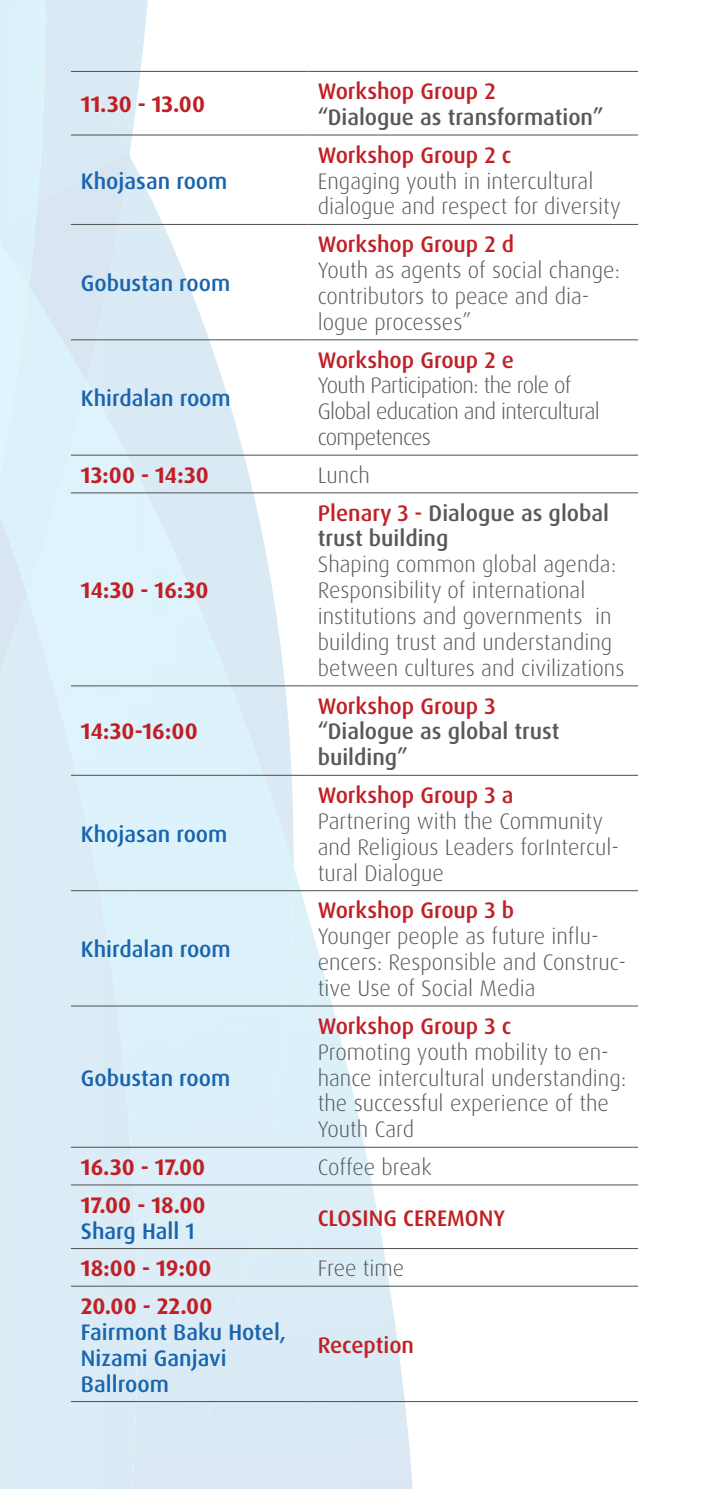
<style>
.page{position:relative;width:709px;height:1489px;background:#fff}
.page>*{position:absolute;margin:0;border:0;box-sizing:border-box;transform-origin:0 0}
.t1{font:300 22.5px/26px "Dax Pro";color:#57585a}
.t2{font:500 22.5px "Dax Pro";color:#c02025}
.t3{font:500 22.5px/26px "Dax Pro";color:#1864af}
.t4{font:500 22.5px/25.8px "Dax Pro";color:#57585a}
.t5{font:700 22.5px "Dax Pro";color:#c02025}
.t6{font:300 22.5px/25.8px "Dax Pro";letter-spacing:-.03em;color:#57585a}
.s1{color:#c02025}
</style>
<div class="page">
<img style="left:45px;top:0;width:105px;height:153px">
<div style="left:0;top:0;width:45px;height:233px;background:#dcf1fa"></div>
<img style="left:13px;top:0;width:32px;height:19px">
<div style="left:26px;top:380px;width:267px;height:1108px;background:#dcecf6"></div>
<img style="left:179px;top:866px;width:235px;height:622px">
<div style="left:0;top:233px;width:30px;height:272px;background:#dcf2fa"></div>
<hr style="left:71px;top:71px;width:237px;height:1px;background:#57585a">
<hr style="left:308px;top:71px;width:330px;height:1px;background:#57585a">
<hr style="left:71px;top:134px;width:237px;height:1px;background:#57585a">
<hr style="left:308px;top:134px;width:330px;height:1px;background:#57585a">
<hr style="left:71px;top:224px;width:237px;height:1px;background:#57585a">
<hr style="left:308px;top:224px;width:330px;height:1px;background:#57585a">
<hr style="left:71px;top:339px;width:237px;height:1px;background:#57585a">
<hr style="left:308px;top:339px;width:330px;height:1px;background:#57585a">
<hr style="left:71px;top:454px;width:237px;height:1px;background:#57585a">
<hr style="left:308px;top:454px;width:330px;height:1px;background:#57585a">
<hr style="left:71px;top:492px;width:237px;height:1px;background:#57585a">
<hr style="left:308px;top:492px;width:330px;height:1px;background:#57585a">
<hr style="left:71px;top:685px;width:237px;height:1px;background:#57585a">
<hr style="left:308px;top:685px;width:330px;height:1px;background:#57585a">
<hr style="left:71px;top:774px;width:237px;height:1px;background:#57585a">
<hr style="left:308px;top:774px;width:330px;height:1px;background:#57585a">
<hr style="left:71px;top:890px;width:237px;height:1px;background:#57585a">
<hr style="left:308px;top:890px;width:330px;height:1px;background:#57585a">
<hr style="left:71px;top:1005px;width:237px;height:1px;background:#57585a">
<hr style="left:308px;top:1005px;width:330px;height:1px;background:#57585a">
<hr style="left:71px;top:1146px;width:237px;height:1px;background:#57585a">
<hr style="left:308px;top:1146px;width:330px;height:1px;background:#57585a">
<hr style="left:71px;top:1184px;width:237px;height:1px;background:#57585a">
<hr style="left:308px;top:1184px;width:330px;height:1px;background:#57585a">
<hr style="left:71px;top:1247px;width:237px;height:1px;background:#57585a">
<hr style="left:308px;top:1247px;width:330px;height:1px;background:#57585a">
<hr style="left:71px;top:1285px;width:237px;height:1px;background:#57585a">
<hr style="left:308px;top:1285px;width:330px;height:1px;background:#57585a">
<hr style="left:71px;top:1400px;width:237px;height:1px;background:#57585a">
<hr style="left:308px;top:1400px;width:330px;height:1px;background:#57585a">
<p class="t5" style="left:81px;top:90px;width:126px">11.30 - 13.00</p>
<p class="t3" style="left:81px;top:168px;width:148px">Khojasan room</p>
<p class="t3" style="left:81px;top:270px;width:151px">Gobustan room</p>
<p class="t3" style="left:81px;top:385px;width:151px">Khirdalan room</p>
<p class="t2" style="left:318px;top:77px;width:179px">Workshop Group 2</p>
<p class="t4" style="left:318px;top:104px;width:287px">“Dialogue as transformation”</p>
<p class="t2" style="left:318px;top:140px;width:195px">Workshop Group 2 c</p>
<p class="t1" style="left:318px;top:168px;width:304px">Engaging youth in intercultural dialogue and respect for diversity</p>
<p class="t2" style="left:318px;top:230px;width:198px">Workshop Group 2 d</p>
<p class="t1" style="left:318px;top:257px;width:304px">Youth as agents of social change: contributors to peace and dia&shy;logue processes”</p>
<p class="t2" style="left:318px;top:345px;width:198px">Workshop Group 2 e</p>
<p class="t6" style="left:318px;top:373px;width:284px">Youth Participation: the role of<br>Global education and intercultural competences</p>
<p class="t5" style="left:81px;top:460px;width:129px">13:00 - 14:30</p>
<p class="t1" style="left:318px;top:462px;width:54px">Lunch</p>
<p class="t5" style="left:81px;top:576px;width:129px">14:30 - 16:30</p>
<p class="t5" style="left:81px;top:717px;width:118px">14:30-16:00</p>
<p class="t3" style="left:81px;top:821px;width:148px">Khojasan room</p>
<p class="t3" style="left:81px;top:936px;width:151px">Khirdalan room</p>
<p class="t3" style="left:81px;top:1064px;width:151px">Gobustan room</p>
<p class="t4" style="left:318px;top:500px;width:293px"><span class="s1">Plenary 3 -</span> Dialogue as global trust building</p>
<p class="t1" style="left:318px;top:551px;width:308px">Shaping common global agenda:<br>Responsibility of international institutions and governments in building trust and understanding between cultures and civilizations</p>
<p class="t2" style="left:318px;top:691px;width:179px">Workshop Group 3</p>
<p class="t4" style="left:318px;top:718px;width:243px">“Dialogue as global trust building”</p>
<p class="t2" style="left:318px;top:780px;width:197px">Workshop Group 3 a</p>
<p class="t1" style="left:318px;top:808px;width:303px">Partnering with the Community and Religious Leaders forIntercul&shy;tural Dialogue</p>
<p class="t2" style="left:318px;top:896px;width:198px">Workshop Group 3 b</p>
<p class="t1" style="left:318px;top:923px;width:310px">Younger people as future influ&shy;encers: Responsible and Construc&shy;tive Use of Social Media</p>
<p class="t2" style="left:318px;top:1011px;width:195px">Workshop Group 3 c</p>
<p class="t1" style="left:318px;top:1038px;width:310px">Promoting youth mobility to en&shy;hance intercultural understanding: the successful experience of the<br>Youth Card</p>
<p class="t5" style="left:81px;top:1152px;width:126px">16.30 - 17.00</p>
<p class="t1" style="left:318px;top:1154px;width:115px">Coffee break</p>
<p class="t5" style="left:81px;top:1190px;width:126px">17.00 - 18.00</p>
<p class="t3" style="left:81px;top:1217px;width:116px">Sharg Hall 1</p>
<p class="t2" style="left:318px;top:1203px;width:189px">CLOSING CEREMONY</p>
<p class="t5" style="left:81px;top:1253px;width:132px">18:00 - 19:00</p>
<p class="t1" style="left:318px;top:1255px;width:88px">Free time</p>
<p class="t5" style="left:81px;top:1291px;width:133px">20.00 - 22.00</p>
<p class="t3" style="left:81px;top:1318px;width:207px">Fairmont Baku Hotel,<br>Nizami Ganjavi<br>Ballroom</p>
<p class="t2" style="left:318px;top:1330px;width:98px">Reception</p>
</div>
